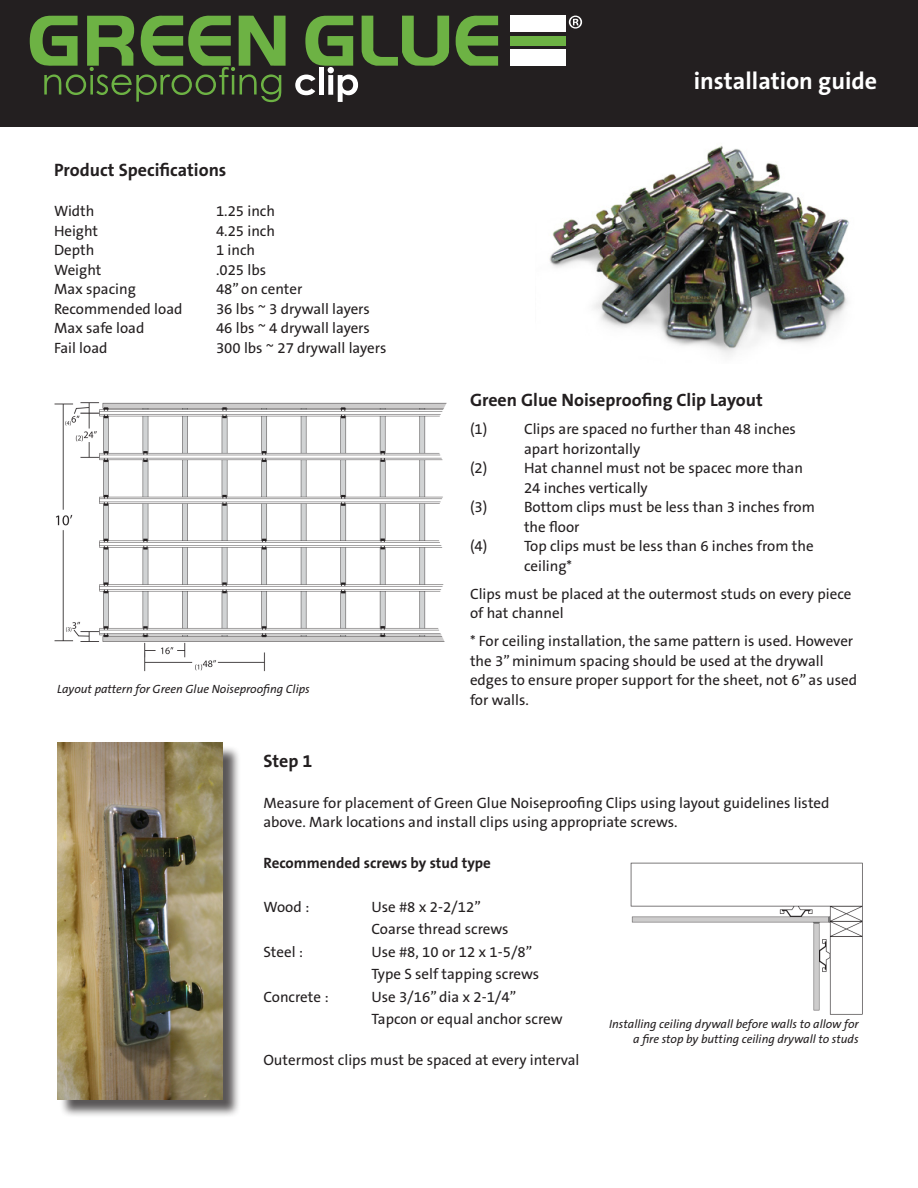
<style>
.page{position:relative;width:918px;height:1188px;background:#fff}
.page>*{position:absolute;margin:0;border:0;box-sizing:border-box;transform-origin:0 0}
.t1{font:700 24px "The Sans B7";color:#fff}
.t2{font:700 18px "The Sans B7";color:#231f20}
.t3{font:15px/19.5px "The Sans B5 Plain";color:#231f20}
.t4{font:700 15px "The Sans B7";color:#231f20}
.t5{font:italic 12px/14.4px "The Sans B5 Plain";color:#231f20;text-align:right}
</style>
<div class="page">
<div style="left:59px;top:745px;width:182px;height:373px;background:#231f20;opacity:.75"></div>
<img style="left:57px;top:743px;width:166px;height:356px">
<img style="left:549px;top:145px;width:300px;height:211px">
<img style="left:54px;top:402px;width:393px;height:270px">
<img style="left:630px;top:862px;width:233px;height:153px">
<div style="left:0;top:0;width:918px;height:127px;background:#231f20"></div>
<svg style="left:456px;top:16px;width:42px;height:50px"></svg>
<div style="left:510px;top:36px;width:55px;height:10px;background:#6db244"></div>
<div style="left:510px;top:16px;width:55px;height:16px;background:#fff"></div>
<div style="left:510px;top:49px;width:55px;height:17px;background:#fff"></div>
<svg style="left:569px;top:16px;width:13px;height:13px"></svg>
<svg style="left:30px;top:16px;width:256px;height:86px"></svg>
<svg style="left:295px;top:16px;width:154px;height:86px"></svg>
<div style="left:366px;top:67px;width:54px;height:34px;background:#231f20"></div>
<p class="t2" style="left:54px;top:160px;width:174px">Product Specifications</p>
<p class="t3" style="left:54px;top:202px;width:42px">Width</p>
<p class="t3" style="left:216px;top:202px;width:61px">1.25 inch</p>
<p class="t3" style="left:54px;top:222px;width:46px">Height</p>
<p class="t3" style="left:216px;top:222px;width:61px">4.25 inch</p>
<p class="t3" style="left:54px;top:241px;width:42px">Depth</p>
<p class="t3" style="left:216px;top:241px;width:41px">1 inch</p>
<p class="t3" style="left:54px;top:261px;width:49px">Weight</p>
<p class="t3" style="left:216px;top:261px;width:52px">.025 lbs</p>
<p class="t3" style="left:54px;top:280px;width:83px">Max spacing</p>
<p class="t3" style="left:216px;top:280px;width:88px">48” on center</p>
<p class="t3" style="left:54px;top:300px;width:130px">Recommended load</p>
<p class="t3" style="left:216px;top:300px;width:155px">36 lbs ~ 3 drywall layers</p>
<p class="t3" style="left:54px;top:319px;width:92px">Max safe load</p>
<p class="t3" style="left:216px;top:319px;width:155px">46 lbs ~ 4 drywall layers</p>
<p class="t3" style="left:54px;top:339px;width:55px">Fail load</p>
<p class="t3" style="left:216px;top:339px;width:172px">300 lbs ~ 27 drywall layers</p>
<p class="t5" style="left:57px;top:682px;width:254px">Layout pattern for Green Glue Noiseproofing Clips</p>
<p class="t1" style="left:694px;top:68px;width:185px">installation guide</p>
<p class="t2" style="left:470px;top:391px;width:294px">Green Glue Noiseproofing Clip Layout</p>
<p class="t3" style="left:470px;top:420px;width:19px">(1)</p>
<p class="t3" style="left:524px;top:420px;width:273px">Clips are spaced no further than 48 inches apart horizontally</p>
<p class="t3" style="left:470px;top:459px;width:19px">(2)</p>
<p class="t3" style="left:524px;top:459px;width:281px">Hat channel must not be spacec more than<br>24 inches vertically</p>
<p class="t3" style="left:470px;top:498px;width:19px">(3)</p>
<p class="t3" style="left:524px;top:498px;width:292px">Bottom clips must be less than 3 inches from the floor</p>
<p class="t3" style="left:470px;top:537px;width:19px">(4)</p>
<p class="t3" style="left:524px;top:537px;width:291px">Top clips must be less than 6 inches from the ceiling*</p>
<p class="t3" style="left:470px;top:584px;width:383px">Clips must be placed at the outermost studs on every piece of hat channel</p>
<p class="t3" style="left:470px;top:632px;width:389px">* For ceiling installation, the same pattern is used. However the 3” minimum spacing should be used at the drywall edges to ensure proper support for the sheet, not 6” as used for walls.</p>
<p class="t2" style="left:263px;top:751px;width:50px">Step 1</p>
<p class="t3" style="left:263px;top:793px;width:568px">Measure for placement of Green Glue Noiseproofing Clips using layout guidelines listed above. Mark locations and install clips using appropriate screws.</p>
<p class="t4" style="left:263px;top:855px;width:229px">Recommended screws by stud type</p>
<p class="t3" style="left:263px;top:897px;width:47px">Wood :</p>
<p class="t3" style="left:371px;top:897px;width:111px">Use #8 x 2-2/12”</p>
<p class="t3" style="left:371px;top:920px;width:139px">Coarse thread screws</p>
<p class="t3" style="left:263px;top:942px;width:41px">Steel :</p>
<p class="t3" style="left:371px;top:942px;width:162px">Use #8, 10 or 12 x 1-5/8”</p>
<p class="t3" style="left:371px;top:965px;width:169px">Type S self tapping screws</p>
<p class="t3" style="left:263px;top:987px;width:67px">Concrete :</p>
<p class="t3" style="left:371px;top:987px;width:146px">Use 3/16” dia x 2-1/4”</p>
<p class="t3" style="left:371px;top:1010px;width:193px">Tapcon or equal anchor screw</p>
<p class="t3" style="left:263px;top:1051px;width:318px">Outermost clips must be spaced at every interval</p>
<p class="t5" style="left:609px;top:1017px;width:251px">Installing ceiling drywall before walls to allow for a fire stop by butting ceiling drywall to studs</p>
</div>
